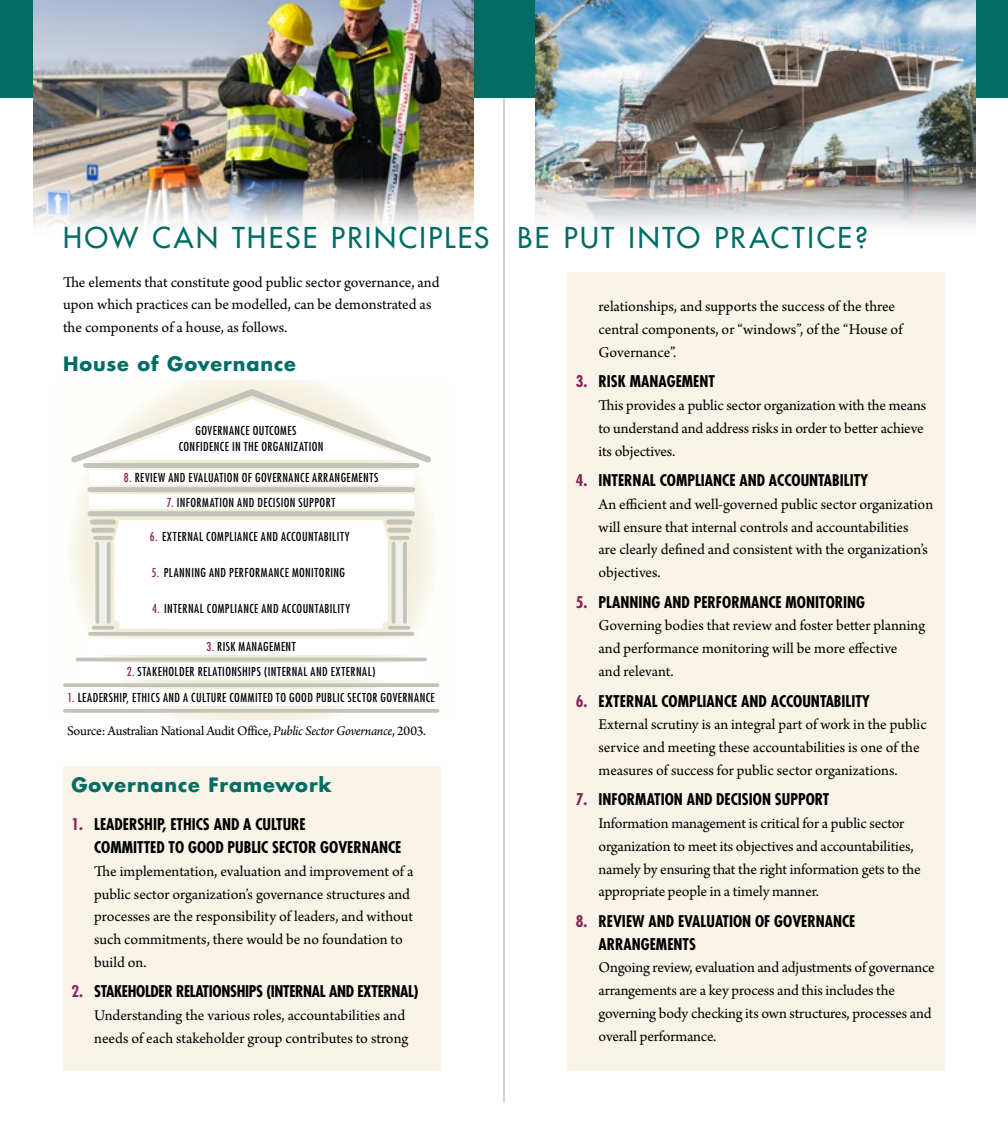
<style>
.page{position:relative;width:1008px;height:1134px;background:#fff}
.page>*{position:absolute;margin:0;border:0;box-sizing:border-box;transform-origin:0 0}
.t1{font:28px "Futura";letter-spacing:.09em;color:#006c64}
.t2{font:700 19.25px "Futura";letter-spacing:.045em;color:#006c64}
.t3{font:15.75px/22.8px "Arno Pro";letter-spacing:-.005em;color:#000}
.t4{font:700 condensed 15.75px/22.8px "Futura";color:#000}
.t5{font:700 condensed 15.75px "Futura";letter-spacing:-.02em;color:#000}
.t6{font:14px "Arno Pro";letter-spacing:-.02em;color:#000}
.t7{font:condensed 12.08px/16.1px "Futura";letter-spacing:.04em;color:#000}
.s1{color:#872657}
.s2{font-style:italic}
</style>
<div class="page">
<hr style="left:504px;top:32px;width:1px;height:1070px;background:#a7a9ac">
<div style="left:63px;top:766px;width:378px;height:305px;background:#f7f4e7"></div>
<div style="left:567px;top:272px;width:378px;height:799px;background:#f7f4e7"></div>
<svg style="left:63px;top:380px;width:377px;height:340px"></svg>
<div style="left:97px;top:542px;width:12px;height:80px;background:#f0f0ec"></div>
<div style="left:394px;top:542px;width:11px;height:80px;background:#f0f0ec"></div>
<div style="left:90px;top:487px;width:323px;height:5px;background:#c4c3ba"></div>
<div style="left:90px;top:511px;width:323px;height:5px;background:#c4c3ba"></div>
<hr style="left:77px;top:658px;width:348px;height:3px;background:#c4c3ba">
<svg style="left:65px;top:683px;width:373px;height:4px"></svg>
<svg style="left:65px;top:709px;width:373px;height:4px"></svg>
<hr style="left:90px;top:632px;width:323px;height:4px;background:#c4c3ba">
<svg style="left:114px;top:520px;width:274px;height:109px"></svg>
<div style="left:92px;top:520px;width:22px;height:5px;background:#c4c3ba"></div>
<div style="left:94px;top:528px;width:18px;height:5px;background:#c4c3ba"></div>
<hr style="left:95px;top:536px;width:16px;height:4px;background:#c4c3ba">
<svg style="left:94px;top:626px;width:18px;height:4px"></svg>
<svg style="left:95px;top:544px;width:4px;height:78px"></svg>
<svg style="left:107px;top:544px;width:4px;height:78px"></svg>
<div style="left:389px;top:520px;width:21px;height:5px;background:#c4c3ba"></div>
<div style="left:390px;top:528px;width:19px;height:5px;background:#c4c3ba"></div>
<hr style="left:391px;top:536px;width:16px;height:4px;background:#c4c3ba">
<svg style="left:390px;top:626px;width:19px;height:4px"></svg>
<hr style="left:392px;top:544px;width:3px;height:78px;background:#c4c3ba">
<hr style="left:403px;top:544px;width:4px;height:78px;background:#c4c3ba">
<div style="left:89px;top:470px;width:325px;height:14px;background:#fff"></div>
<div style="left:89px;top:494px;width:325px;height:15px;background:#fff"></div>
<div style="left:89px;top:639px;width:325px;height:16px;background:#fff"></div>
<div style="left:76px;top:664px;width:350px;height:16px;background:#fff"></div>
<div style="left:63px;top:689px;width:376px;height:16px;background:#fff"></div>
<svg style="left:66px;top:386px;width:370px;height:82px"></svg>
<div style="left:0;top:0;width:1008px;height:98px;background:#006c64"></div>
<img style="left:535px;top:0;width:440px;height:227px">
<img style="left:34px;top:0;width:439px;height:228px">
<h1 class="t1" style="left:63px;top:220px;width:806px">HOW CAN THESE PRINCIPLES BE PUT INTO PRACTICE?</h1>
<p class="t3" style="left:63px;top:271px;width:378px">The elements that constitute good public sector governance, and upon which practices can be modelled, can be demonstrated as the components of a house, as follows.</p>
<p class="t2" style="left:63px;top:351px;width:234px">House of Governance</p>
<p class="t7" style="left:179px;top:423px;width:146px;text-indent:17px">GOVERNANCE OUTCOMES<br>CONFIDENCE IN THE ORGANIZATION</p>
<p class="t7" style="left:124px;top:470px;width:256px"><span class="s1">8.</span> REVIEW AND EVALUATION OF GOVERNANCE ARRANGEMENTS</p>
<p class="t7" style="left:167px;top:494px;width:170px"><span class="s1">7.</span> INFORMATION AND DECISION SUPPORT</p>
<p class="t7" style="left:150px;top:528px;width:201px"><span class="s1">6.</span> EXTERNAL COMPLIANCE AND ACCOUNTABILITY</p>
<p class="t7" style="left:152px;top:564px;width:195px"><span class="s1">5.</span> PLANNING AND PERFORMANCE MONITORING</p>
<p class="t7" style="left:152px;top:601px;width:200px"><span class="s1">4.</span> INTERNAL COMPLIANCE AND ACCOUNTABILITY</p>
<p class="t7" style="left:206px;top:638px;width:91px"><span class="s1">3.</span> RISK MANAGEMENT</p>
<p class="t7" style="left:127px;top:664px;width:250px"><span class="s1">2.</span> STAKEHOLDER RELATIONSHIPS (INTERNAL AND EXTERNAL)</p>
<p class="t7" style="left:67px;top:689px;width:369px"><span class="s1">1.</span> LEADERSHIP, ETHICS AND A CULTURE COMMITED TO GOOD PUBLIC SECTOR GOVERNANCE</p>
<p class="t6" style="left:67px;top:723px;width:360px">Source: Australian National Audit Office, <span class="s2">Public Sector Governance</span>, 2003.</p>
<p class="t2" style="left:71px;top:772px;width:262px">Governance Framework</p>
<p class="t4" style="left:94px;top:813px;width:309px;text-indent:-23px"><span class="s1">1.</span> LEADERSHIP, ETHICS AND A CULTURE<br>COMMITTED TO GOOD PUBLIC SECTOR GOVERNANCE</p>
<p class="t3" style="left:94px;top:861px;width:321px">The implementation, evaluation and improvement of a public sector organization’s governance structures and processes are the responsibility of leaders, and without such commitments, there would be no foundation to build on.</p>
<p class="t5" style="left:71px;top:982px;width:349px"><span class="s1">2.</span> STAKEHOLDER RELATIONSHIPS (INTERNAL AND EXTERNAL)</p>
<p class="t3" style="left:94px;top:1005px;width:316px">Understanding the various roles, accountabilities and needs of each stakeholder group contributes to strong</p>
<p class="t3" style="left:599px;top:296px;width:305px">relationships, and supports the success of the three central components, or “windows”, of the “House of<br>Governance”.</p>
<p class="t4" style="left:576px;top:370px;width:141px"><span class="s1">3.</span> RISK MANAGEMENT</p>
<p class="t3" style="left:599px;top:395px;width:329px">This provides a public sector organization with the means to understand and address risks in order to better achieve its objectives.</p>
<p class="t4" style="left:576px;top:469px;width:294px"><span class="s1">4.</span> INTERNAL COMPLIANCE AND ACCOUNTABILITY</p>
<p class="t3" style="left:599px;top:494px;width:336px">An efficient and well-governed public sector organization will ensure that internal controls and accountabilities<br>are clearly defined and consistent with the organization’s objectives.</p>
<p class="t4" style="left:576px;top:591px;width:291px"><span class="s1">5.</span> PLANNING AND PERFORMANCE MONITORING</p>
<p class="t3" style="left:599px;top:615px;width:328px">Governing bodies that review and foster better planning and performance monitoring will be more effective<br>and relevant.</p>
<p class="t4" style="left:576px;top:689px;width:296px"><span class="s1">6.</span> EXTERNAL COMPLIANCE AND ACCOUNTABILITY</p>
<p class="t3" style="left:599px;top:714px;width:330px">External scrutiny is an integral part of work in the public service and meeting these accountabilities is one of the measures of success for public sector organizations.</p>
<p class="t4" style="left:576px;top:788px;width:255px"><span class="s1">7.</span> INFORMATION AND DECISION SUPPORT</p>
<p class="t3" style="left:599px;top:813px;width:324px">Information management is critical for a public sector organization to meet its objectives and accountabilities, namely by ensuring that the right information gets to the appropriate people in a timely manner.</p>
<p class="t4" style="left:599px;top:910px;width:258px;text-indent:-23px"><span class="s1">8.</span> REVIEW AND EVALUATION OF GOVERNANCE<br>ARRANGEMENTS</p>
<p class="t3" style="left:599px;top:957px;width:338px">Ongoing review, evaluation and adjustments of governance arrangements are a key process and this includes the governing body checking its own structures, processes and overall performance.</p>
</div>
